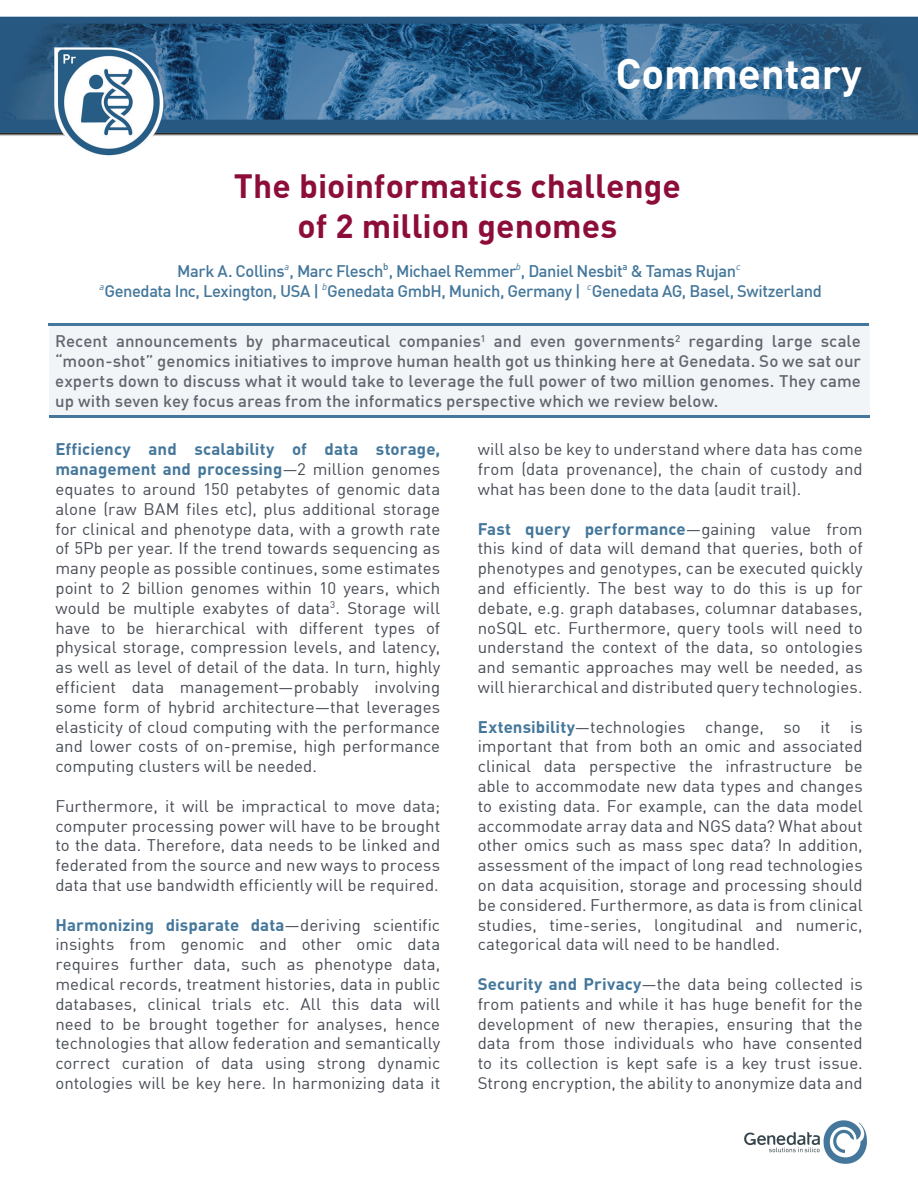
<style>
.page{position:relative;width:918px;height:1188px;background:#fff}
.page>*{position:absolute;margin:0;border:0;box-sizing:border-box;transform-origin:0 0}
.t1{font:700 42px "DINCE";color:#fff}
.t2{font:700 33px/39.6px "DINCE";color:#8d0d3a;text-align:center}
.t3{font:16.5px/19.8px "DINCE";color:#464b54;text-align:justify}
.t4{font:500 16.5px/19.8px "DINCE";letter-spacing:.005em;color:#62666f;text-align:justify}
.t5{font:500 16.5px/19.8px "DINCE";letter-spacing:-.025em;color:#44779b;text-align:center}
.s1{font-weight:700;color:#44779b}
</style>
<div class="page">
<img style="left:0;top:16px;width:918px;height:140px">
<div style="left:50px;top:323px;width:820px;height:93px;background:#f2f5f8"></div>
<hr style="left:49px;top:324px;width:820px;height:2px;background:#44779b">
<hr style="left:49px;top:416px;width:821px;height:2px;background:#44779b">
<img style="left:744px;top:1120px;width:123px;height:44px">
<h1 class="t1" style="left:615px;top:46px;width:248px">Commentary</h1>
<h2 class="t2" style="left:234px;top:165px;width:449px">The bioinformatics challenge of 2 million genomes</h2>
<p class="t5" style="left:100px;top:261px;width:724px">Mark A. Collins<sup>a</sup>, Marc Flesch<sup>b</sup>, Michael Remmer<sup>b</sup>, Daniel Nesbit<sup>a</sup> &amp; Tamas Rujan<sup>c<br>a</sup>Genedata Inc, Lexington, USA | <sup>b</sup>Genedata GmbH, Munich, Germany | <sup>c</sup>Genedata AG, Basel, Switzerland</p>
<p class="t4" style="left:55px;top:331px;width:807px">Recent announcements by pharmaceutical companies<sup>1</sup> and even governments<sup>2</sup> regarding large scale “moon-shot” genomics initiatives to improve human health got us thinking here at Genedata. So we sat our experts down to discuss what it would take to leverage the full power of two million genomes. They came up with seven key focus areas from the informatics perspective which we review below.</p>
<p class="t3" style="left:55px;top:439px;width:386px"><span class="s1">Efficiency and scalability of data storage, management and processing</span>—2 million genomes equates to around 150 petabytes of genomic data alone (raw BAM files etc), plus additional storage for clinical and phenotype data, with a growth rate of 5Pb per year. If the trend towards sequencing as many people as possible continues, some estimates point to 2 billion genomes within 10 years, which would be multiple exabytes of data<sup>3</sup>. Storage will have to be hierarchical with different types of physical storage, compression levels, and latency, as well as level of detail of the data. In turn, highly efficient data management—probably involving some form of hybrid architecture—that leverages elasticity of cloud computing with the performance and lower costs of on-premise, high performance computing clusters will be needed.</p>
<p class="t3" style="left:55px;top:796px;width:386px">Furthermore, it will be impractical to move data; computer processing power will have to be brought to the data. Therefore, data needs to be linked and federated from the source and new ways to process data that use bandwidth efficiently will be required.</p>
<p class="t3" style="left:55px;top:914px;width:386px"><span class="s1">Harmonizing disparate data</span>—deriving scientific insights from genomic and other omic data requires further data, such as phenotype data, medical records, treatment histories, data in public databases, clinical trials etc. All this data will need to be brought together for analyses, hence technologies that allow federation and semantically correct curation of data using strong dynamic ontologies will be key here. In harmonizing data it</p>
<p class="t3" style="left:478px;top:439px;width:386px">will also be key to understand where data has come from (data provenance), the chain of custody and what has been done to the data (audit trail).</p>
<p class="t3" style="left:478px;top:518px;width:386px"><span class="s1">Fast query performance</span>—gaining value from this kind of data will demand that queries, both of phenotypes and genotypes, can be executed quickly and efficiently. The best way to do this is up for debate, e.g. graph databases, columnar databases, noSQL etc. Furthermore, query tools will need to understand the context of the data, so ontologies and semantic approaches may well be needed, as will hierarchical and distributed query technologies.</p>
<p class="t3" style="left:478px;top:716px;width:386px"><span class="s1">Extensibility</span>—technologies change, so it is important that from both an omic and associated clinical data perspective the infrastructure be able to accommodate new data types and changes to existing data. For example, can the data model accommodate array data and NGS data? What about other omics such as mass spec data? In addition, assessment of the impact of long read technologies on data acquisition, storage and processing should be considered. Furthermore, as data is from clinical studies, time-series, longitudinal and numeric, categorical data will need to be handled.</p>
<p class="t3" style="left:478px;top:974px;width:386px"><span class="s1">Security and Privacy</span>—the data being collected is from patients and while it has huge benefit for the development of new therapies, ensuring that the data from those individuals who have consented to its collection is kept safe is a key trust issue.<br>Strong encryption, the ability to anonymize data and</p>
</div>
